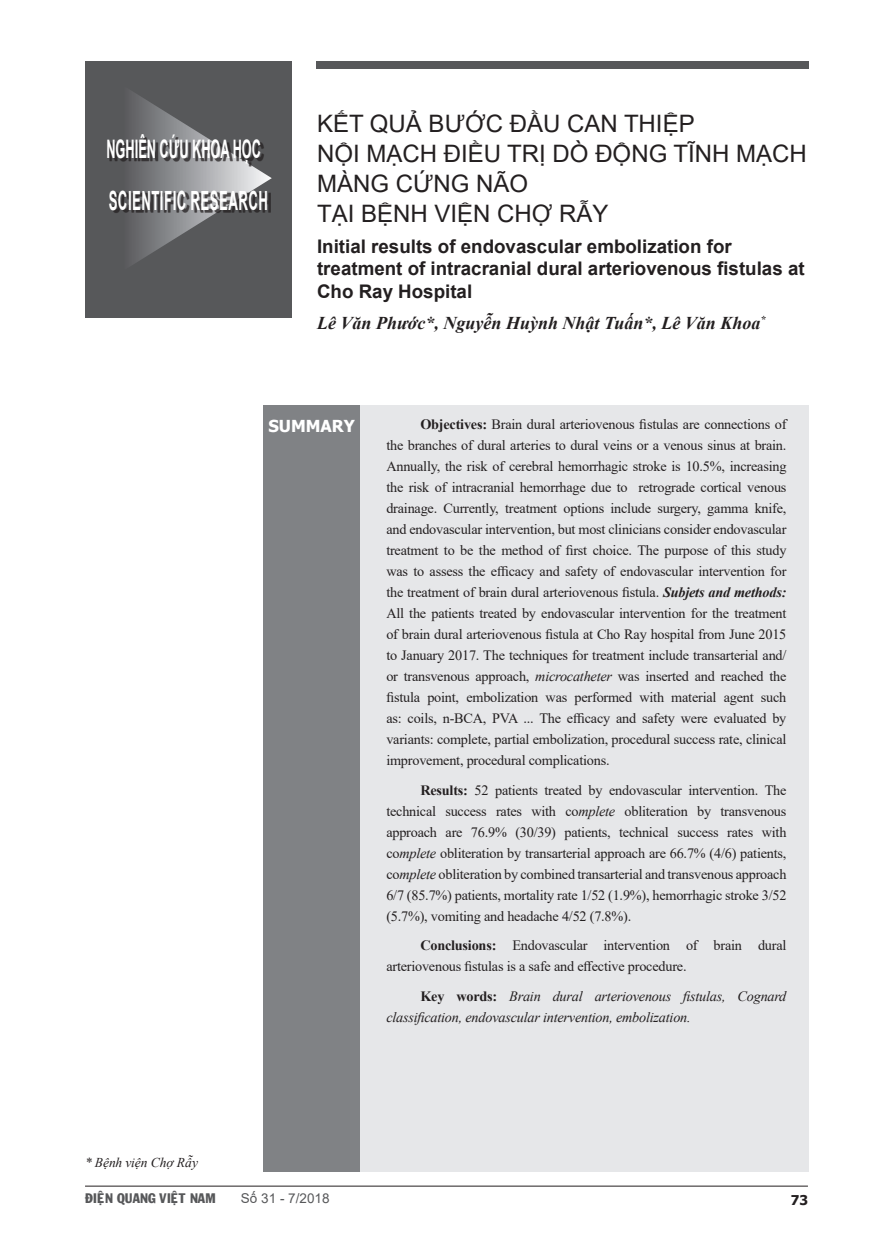
<style>
.page{position:relative;width:893px;height:1255px;background:#fff}
.page>*{position:absolute;margin:0;border:0;box-sizing:border-box;transform-origin:0 0}
.t1{font:700 26.4px "Arial";letter-spacing:.035em;color:#fff;scale:.5 1}
.t2{font:700 25.5px "Arial";color:#fff;scale:.5 1}
.titbai{font:24px/30px "Arial";color:#231f20}
.tittienganh{font:700 18.75px/22.5px "Arial";color:#231f20}
.tacgia{font:italic 700 18px "Times New Roman";color:#231f20}
.t3{font:700 16.5px "Tahoma";color:#fff}
.chubai{font:14.25px/21px "Times New Roman";letter-spacing:-.015em;color:#231f20;text-align:justify}
.chubai-2{font:italic 14.25px/21px "Times New Roman";letter-spacing:-.015em;color:#231f20}
.t4{font:13.5px "VNI Franko";color:#57585a}
.chuthichtacgia{font:italic 13.5px "Times New Roman";color:#231f20}
.t5{font:13.5px "Arial";color:#57585a}
.t6{font:700 13.5px "Tahoma";color:#231f20}
.s1{font-weight:700}
.s2{font-weight:700;font-style:italic}
.s3{font-style:italic}
.s4{font-weight:700;font-style:normal}
</style>
<div class="page">
<hr style="left:85px;top:1185px;width:723px;height:1px;background:#231f20">
<div style="left:85px;top:61px;width:207px;height:257px;background:#57585a"></div>
<svg style="left:132px;top:92px;width:140px;height:173px"></svg>
<div style="left:109px;top:137px;width:155px;height:30px;background:#231f20;opacity:.75"></div>
<div style="left:111px;top:192px;width:160px;height:22px;background:#231f20;opacity:.75"></div>
<div style="left:264px;top:405px;width:545px;height:766px;background:#e6e7e9"></div>
<div style="left:263px;top:405px;width:96px;height:766px;background:#808285"></div>
<div style="left:317px;top:61px;width:492px;height:8px;background:#57585a"></div>
<p class="t2" style="left:106px;top:131px;width:311px">NGHIÊN CỨU KHOA HỌC</p>
<p class="t1" style="left:109px;top:182px;width:320px">SCIENTIFIC RESEARCH</p>
<p class="titbai" style="left:317px;top:108px;width:379px">KẾT QUẢ BƯỚC ĐẦU CAN THIỆP</p>
<p class="titbai" style="left:317px;top:138px;width:491px">NỘI MẠCH ĐIỀU TRỊ DÒ ĐỘNG TĨNH MẠCH<br>MÀNG CỨNG NÃO</p>
<p class="titbai" style="left:317px;top:198px;width:293px">TẠI BỆNH VIỆN CHỢ RẪY</p>
<p class="tittienganh" style="left:317px;top:235px;width:489px">Initial results of endovascular embolization for treatment of intracranial dural arteriovenous fistulas at<br>Cho Ray Hospital</p>
<p class="tacgia" style="left:317px;top:310px;width:450px">Lê Văn Phước*, Nguyễn Huỳnh Nhật Tuấn*, Lê Văn Khoa<sup>*</sup></p>
<p class="chuthichtacgia" style="left:85px;top:1152px;width:114px">* Bệnh viện Chợ Rẫy</p>
<p class="t3" style="left:268px;top:414px;width:88px">SUMMARY</p>
<p class="chubai" style="left:386px;top:413px;width:402px;text-indent:34px"><span class="s1">Objectives:</span> Brain dural arteriovenous fistulas are connections of the branches of dural arteries to dural veins or a venous sinus at brain.<br>Annually, the risk of cerebral hemorrhagic stroke is 10.5%, increasing the risk of intracranial hemorrhage due to retrograde cortical venous drainage. Currently, treatment options include surgery, gamma knife, and endovascular intervention, but most clinicians consider endovascular treatment to be the method of first choice. The purpose of this study was to assess the efficacy and safety of endovascular intervention for the treatment of brain dural arteriovenous fistula. <span class="s2">Subjets and methods:<br></span>All the patients treated by endovascular intervention for the treatment of brain dural arteriovenous fistula at Cho Ray hospital from June 2015 to January 2017. The techniques for treatment include transarterial and/ or transvenous approach, <span class="s3">microcatheter</span> was inserted and reached the fistula point, embolization was performed with material agent such as: coils, n-BCA, PVA ... The efficacy and safety were evaluated by variants: complete, partial embolization, procedural success rate, clinical improvement, procedural complications.</p>
<p class="chubai" style="left:386px;top:779px;width:402px;text-indent:34px"><span class="s1">Results:</span> 52 patients treated by endovascular intervention. The technical success rates with co<span class="s3">mplete</span> obliteration by transvenous approach are 76.9% (30/39) patients, technical success rates with co<span class="s3">mplete</span> obliteration by transarterial approach are 66.7% (4/6) patients, co<span class="s3">mplete</span> obliteration by combined transarterial and transvenous approach 6/7 (85.7%) patients, mortality rate 1/52 (1.9%), hemorrhagic stroke 3/52 (5.7%), vomiting and headache 4/52 (7.8%).</p>
<p class="chubai" style="left:386px;top:934px;width:402px;text-indent:34px"><span class="s1">Conclusions:</span> Endovascular intervention of brain dural arteriovenous fistulas is a safe and effective procedure.</p>
<p class="chubai-2" style="left:386px;top:985px;width:402px;text-indent:34px"><span class="s4">Key words:</span> Brain dural arteriovenous fistulas, Cognard classification, endovascular intervention, embolization.</p>
<p class="t4" style="left:85px;top:1187px;width:132px">ÑIEÄN QUANG VIEÄT NAM</p>
<p class="t5" style="left:241px;top:1188px;width:90px">Số 31 - 7/2018</p>
<p class="t6" style="left:791px;top:1190px;width:19px">73</p>
</div>
